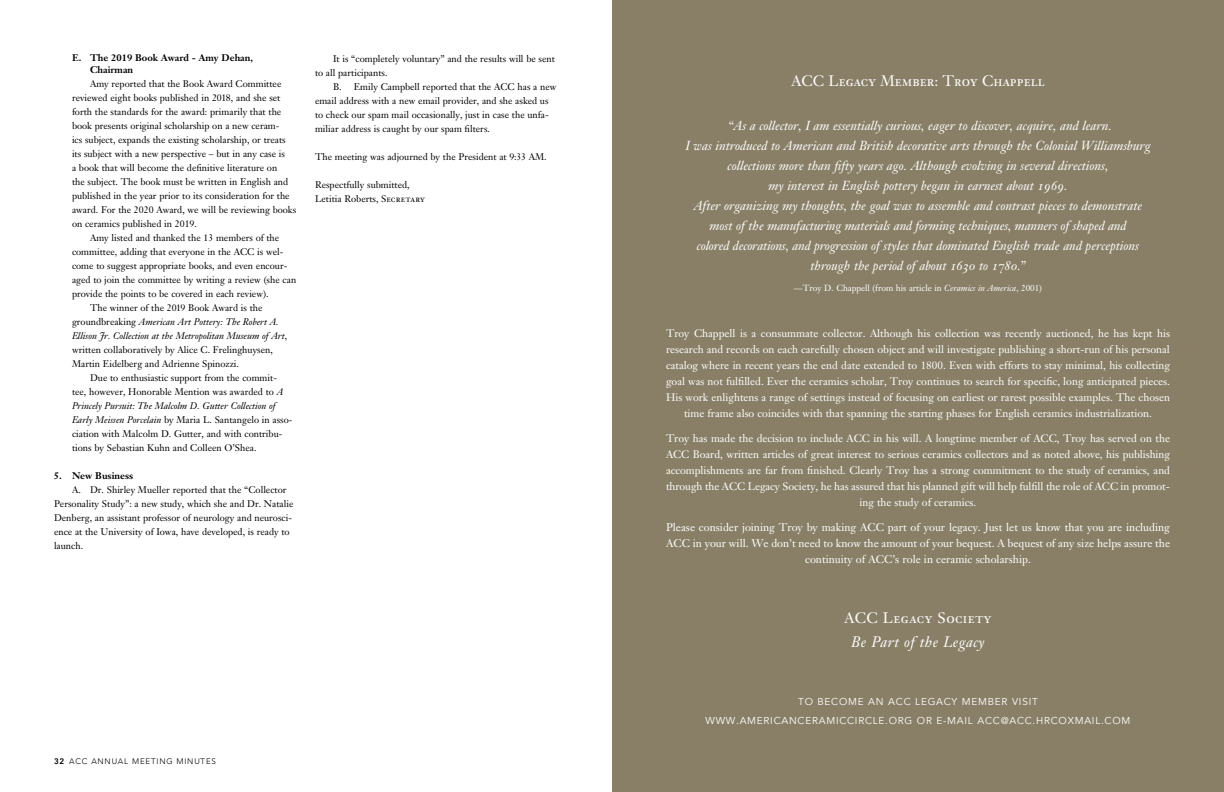
<style>
.page{position:relative;width:1224px;height:792px;background:#fff}
.page>*{position:absolute;margin:0;border:0;box-sizing:border-box;transform-origin:0 0}
.t1{font:15px "Janson Text Roman SC";color:#fff}
.t2{font:italic 15px "Janson Text";letter-spacing:.025em;color:#fff}
.t3{font:15px "Janson Text Roman SC";letter-spacing:.025em;color:#fff}
.t4{font:italic 12.9px/20px "Janson Text";color:#fff;text-align:center}
.t5{font:11px/16px "Janson Text";color:#fff;text-align:center}
.t6{font:10.8px/16px "Janson Text";color:#fff;text-align:center}
.t7{font:10px/19px "Avenir";letter-spacing:.075em;color:#fff;text-align:center}
.t8{font:9.5px/14px "Janson Text";color:#000}
.t9{font:italic 9.5px "Janson Text";color:#000}
.t10{font:700 9.5px/11.4px "Janson Text";color:#000}
.t11{font:8.8px "Janson Text";color:#fff}
.t12{font:300 8px "Avenir";letter-spacing:.1em;color:#000}
.s1{font-style:normal}
.s2{font-style:italic}
.s3{font-family:"Janson Text Roman SC"}
.s4{font-weight:800}
.s5{font-family:"Janson Text Italic Os F";font-style:normal}
</style>
<div class="page">
<div style="left:612px;top:0;width:612px;height:792px;background:#897f67"></div>
<p class="t10" style="left:90px;top:52px;width:165px;text-indent:-18px">E. The 2019 Book Award - Amy Dehan,<br>Chairman</p>
<p class="t8" style="left:90px;top:76px;width:193px">Amy reported that the Book Award Committee</p>
<p class="t8" style="left:72px;top:90px;width:210px">reviewed eight books published in 2018, and she set</p>
<p class="t8" style="left:72px;top:104px;width:211px">forth the standards for the award: primarily that the</p>
<p class="t8" style="left:72px;top:119px;width:209px">book presents original scholarship on a new ceram-</p>
<p class="t8" style="left:72px;top:133px;width:215px">ics subject, expands the existing scholarship, or treats</p>
<p class="t8" style="left:72px;top:147px;width:215px">its subject with a new perspective – but in any case is</p>
<p class="t8" style="left:72px;top:161px;width:207px">a book that will become the definitive literature on</p>
<p class="t8" style="left:72px;top:175px;width:218px">the subject. The book must be written in English and</p>
<p class="t8" style="left:72px;top:189px;width:219px">published in the year prior to its consideration for the</p>
<p class="t8" style="left:72px;top:203px;width:226px">award. For the 2020 Award, we will be reviewing books</p>
<p class="t8" style="left:72px;top:217px;width:127px">on ceramics published in 2019.</p>
<p class="t8" style="left:90px;top:231px;width:191px">Amy listed and thanked the 13 members of the</p>
<p class="t8" style="left:72px;top:245px;width:213px">committee, adding that everyone in the ACC is wel-</p>
<p class="t8" style="left:72px;top:259px;width:217px">come to suggest appropriate books, and even encour-</p>
<p class="t8" style="left:72px;top:273px;width:226px">aged to join the committee by writing a review (she can</p>
<p class="t8" style="left:72px;top:287px;width:198px">provide the points to be covered in each review).</p>
<p class="t8" style="left:90px;top:301px;width:174px">The winner of the 2019 Book Award is the</p>
<p class="t9" style="left:72px;top:316px;width:208px"><span class="s1">groundbreaking</span> American Art Pottery: The Robert A.</p>
<p class="t9" style="left:72px;top:330px;width:217px">Ellison Jr. Collection at the Metropolitan Museum of Art<span class="s1">,</span></p>
<p class="t8" style="left:72px;top:343px;width:202px">written collaboratively by Alice C. Frelinghuysen,</p>
<p class="t8" style="left:72px;top:357px;width:169px">Martin Eidelberg and Adrienne Spinozzi.</p>
<p class="t8" style="left:90px;top:371px;width:189px">Due to enthusiastic support from the commit-</p>
<p class="t8" style="left:72px;top:385px;width:213px">tee, however, Honorable Mention was awarded to <span class="s2">A</span></p>
<p class="t9" style="left:72px;top:400px;width:205px">Princely Pursuit: The Malcolm D. Gutter Collection of</p>
<p class="t8" style="left:72px;top:413px;width:222px"><span class="s2">Early Meissen Porcelain</span> by Maria L. Santangelo in asso-</p>
<p class="t8" style="left:72px;top:427px;width:212px">ciation with Malcolm D. Gutter, and with contribu-</p>
<p class="t8" style="left:72px;top:441px;width:186px">tions by Sebastian Kuhn and Colleen O’Shea.</p>
<p class="t10" style="left:54px;top:470px;width:81px">5. New Business</p>
<p class="t8" style="left:54px;top:483px;width:241px;text-indent:18px">A. Dr. Shirley Mueller reported that the “Collector Personality Study”: a new study, which she and Dr. Natalie Denberg, an assistant professor of neurology and neurosci&shy;ence at the University of Iowa, have developed, is ready to launch.</p>
<p class="t8" style="left:315px;top:51px;width:241px;text-indent:18px">It is “completely voluntary” and the results will be sent to all participants.</p>
<p class="t8" style="left:315px;top:79px;width:243px;text-indent:18px">B. Emily Campbell reported that the ACC has a new email address with a new email provider, and she asked us to check our spam mail occasionally, just in case the unfa&shy;miliar address is caught by our spam filters.</p>
<p class="t8" style="left:315px;top:149px;width:233px">The meeting was adjourned by the President at 9:33 AM.</p>
<p class="t8" style="left:315px;top:177px;width:112px">Respectfully submitted,<br>Letitia Roberts, <span class="s3">Secretary</span></p>
<p class="t12" style="left:54px;top:757px;width:164px"><span class="s4">32</span> ACC ANNUAL MEETING MINUTES</p>
<h1 class="t1" style="left:791px;top:72px;width:255px">ACC Legacy Member: Troy Chappell</h1>
<p class="t4" style="left:685px;top:116px;width:467px">“As a collector, I am essentially curious, eager to discover, acquire, and learn.<br>I was introduced to American and British decorative arts through the Colonial Williamsburg collections more than fifty years ago. Although evolving in several directions,<br>my interest in English pottery began in earnest about <span class="s5">1969</span>.<br>After organizing my thoughts, the goal was to assemble and contrast pieces to demonstrate most of the manufacturing materials and forming techniques, manners of shaped and<br>colored decorations, and progression of styles that dominated English trade and perceptions through the period of about <span class="s5">1630</span> to <span class="s5">1780</span>.”</p>
<p class="t11" style="left:794px;top:283px;width:250px">—Troy D. Chappell (from his article in <span class="s2">Ceramics in America</span>, 2001)</p>
<p class="t6" style="left:666px;top:326px;width:506px">Troy Chappell is a consummate collector. Although his collection was recently auctioned, he has kept his research and records on each carefully chosen object and will investigate publishing a short-run of his personal catalog where in recent years the end date extended to 1800. Even with efforts to stay minimal, his collecting goal was not fulfilled. Ever the ceramics scholar, Troy continues to search for specific, long anticipated pieces.<br>His work enlightens a range of settings instead of focusing on earliest or rarest possible examples. The chosen time frame also coincides with that spanning the starting phases for English ceramics industrialization.</p>
<p class="t6" style="left:666px;top:431px;width:506px">Troy has made the decision to include ACC in his will. A longtime member of ACC, Troy has served on the ACC Board, written articles of great interest to serious ceramics collectors and as noted above, his publishing accomplishments are far from finished. Clearly Troy has a strong commitment to the study of ceramics, and through the ACC Legacy Society, he has assured that his planned gift will help fulfill the role of ACC in promot&shy;ing the study of ceramics.</p>
<p class="t5" style="left:666px;top:520px;width:506px">Please consider joining Troy by making ACC part of your legacy. Just let us know that you are including<br>ACC in your will. We don’t need to know the amount of your bequest. A bequest of any size helps assure the continuity of ACC’s role in ceramic scholarship.</p>
<h1 class="t3" style="left:844px;top:609px;width:149px">ACC Legacy Society</h1>
<h1 class="t2" style="left:851px;top:633px;width:135px">Be Part of the Legacy</h1>
<p class="t7" style="left:706px;top:693px;width:426px">TO BECOME AN ACC LEGACY MEMBER VISIT<br>WWW.AMERICANCERAMICCIRCLE.ORG OR E-MAIL ACC@ACC.HRCOXMAIL.COM</p>
</div>
